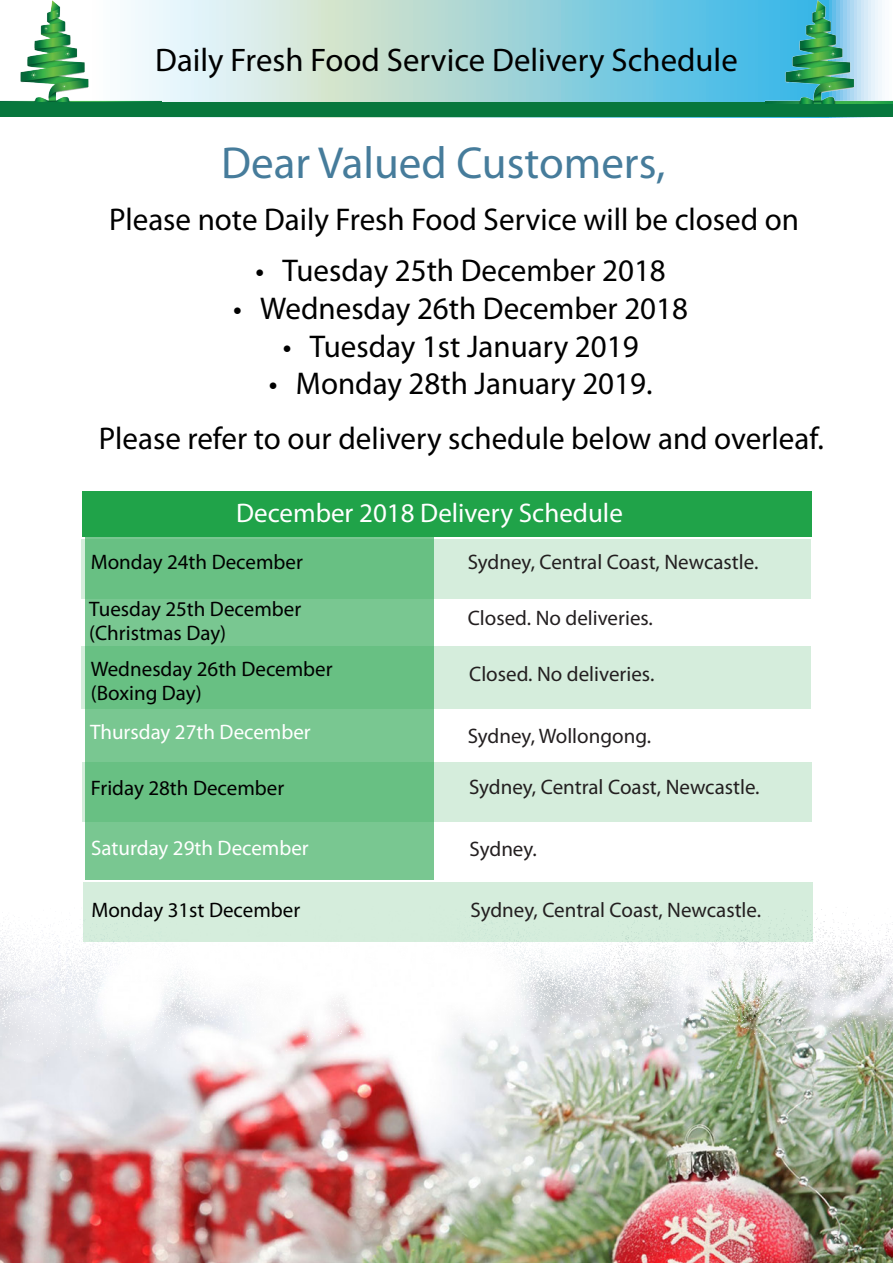
<style>
.page{position:relative;width:893px;height:1263px;background:#fff}
.page>*{position:absolute;margin:0;border:0;box-sizing:border-box;transform-origin:0 0}
.t1{font:45px "Myriad Pro";color:#467c9b}
.t2{font:32.7px "Myriad Pro";color:#000}
.t3{font:31.5px "Myriad Pro";color:#000}
.t4{font:27px "Myriad Pro";color:#fff}
.t5{font:21px "Myriad Pro";color:#231f20}
.t6{font:21px "Myriad Pro";color:#000}
.t7{font:21px "Myriad Pro";color:#fff}
</style>
<div class="page">
<img style="left:0;top:821px;width:893px;height:442px">
<svg style="left:161px;top:0;width:605px;height:102px;background:#a5d8df"></svg>
<img style="left:0;top:0;width:161px;height:102px">
<div style="left:0;top:102px;width:893px;height:15px;background:#07773d"></div>
<div style="left:81px;top:539px;width:730px;height:59px;background:#d5eddc"></div>
<div style="left:81px;top:646px;width:730px;height:63px;background:#d5eddc"></div>
<div style="left:85px;top:536px;width:349px;height:344px;background:linear-gradient(to right,#72c48b,#72c48b)"></div>
<div style="left:82px;top:491px;width:730px;height:46px;background:#20a349"></div>
<svg style="left:82px;top:762px;width:730px;height:59px;background:#a0d7b1"></svg>
<div style="left:83px;top:882px;width:730px;height:59px;background:#d5eddc"></div>
<img style="left:766px;top:0;width:127px;height:103px">
<p class="t2" style="left:155px;top:40px;width:584px">Daily Fresh Food Service Delivery Schedule</p>
<p class="t1" style="left:221px;top:135px;width:446px">Dear Valued Customers,</p>
<p class="t3" style="left:109px;top:200px;width:691px">Please note Daily Fresh Food Service will be closed on</p>
<p class="t3" style="left:255px;top:251px;width:412px">• Tuesday 25th December 2018</p>
<p class="t3" style="left:233px;top:289px;width:456px">• Wednesday 26th December 2018</p>
<p class="t3" style="left:283px;top:326px;width:357px">• Tuesday 1st January 2019</p>
<p class="t3" style="left:269px;top:364px;width:385px">• Monday 28th January 2019.</p>
<p class="t3" style="left:99px;top:419px;width:726px">Please refer to our delivery schedule below and overleaf.</p>
<p class="t4" style="left:236px;top:496px;width:388px">December 2018 Delivery Schedule</p>
<p class="t6" style="left:91px;top:549px;width:214px">Monday 24th December</p>
<p class="t6" style="left:89px;top:596px;width:213px">Tuesday 25th December</p>
<p class="t6" style="left:89px;top:620px;width:138px">(Christmas Day)</p>
<p class="t6" style="left:91px;top:656px;width:243px">Wednesday 26th December</p>
<p class="t6" style="left:91px;top:680px;width:112px">(Boxing Day)</p>
<p class="t7" style="left:90px;top:719px;width:222px">Thursday 27th December</p>
<p class="t5" style="left:468px;top:549px;width:292px">Sydney, Central Coast, Newcastle.</p>
<p class="t5" style="left:468px;top:604px;width:187px">Closed. No deliveries.</p>
<p class="t5" style="left:469px;top:661px;width:187px">Closed. No deliveries.</p>
<p class="t5" style="left:468px;top:723px;width:185px">Sydney, Wollongong.</p>
<p class="t6" style="left:91px;top:775px;width:195px">Friday 28th December</p>
<p class="t5" style="left:469px;top:774px;width:292px">Sydney, Central Coast, Newcastle.</p>
<p class="t7" style="left:91px;top:835px;width:219px">Saturday 29th December</p>
<p class="t5" style="left:470px;top:835px;width:69px">Sydney.</p>
<p class="t6" style="left:91px;top:897px;width:210px">Monday 31st December</p>
<p class="t5" style="left:471px;top:897px;width:292px">Sydney, Central Coast, Newcastle.</p>
</div>
